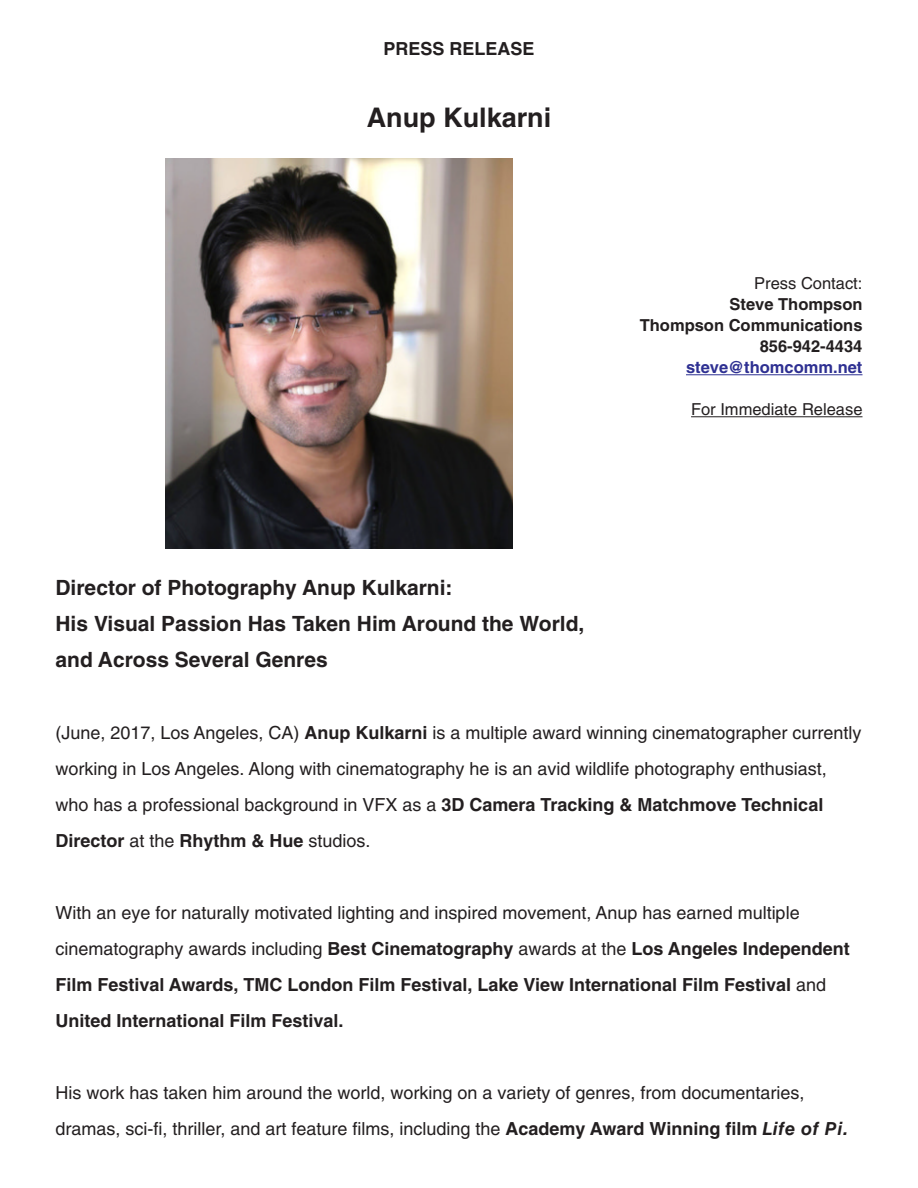
<style>
.page{position:relative;width:918px;height:1188px;background:#fff}
.page>*{position:absolute;margin:0;border:0;box-sizing:border-box;transform-origin:0 0}
.t1{font:700 27px "Helvetica";color:#231f20}
.t2{font:700 21px/36px "Helvetica";color:#231f20}
.t3{font:18px/36px "Helvetica";color:#231f20}
.t4{font:700 18px/36px "Helvetica";color:#231f20}
.t5{font:700 16.5px/21px "Helvetica";color:#231f20;text-align:right}
.t6{font:16.5px "Helvetica";color:#231f20}
.t7{font:700 16.5px "Helvetica";color:#2e3092}
.s1{font-weight:700}
.s2{font-weight:400}
.s3{font-family:"Helvetica LT Std";font-weight:700;font-style:italic}
</style>
<div class="page">
<hr style="left:686px;top:374px;width:176px;height:1px;background:#2e3092">
<hr style="left:691px;top:416px;width:171px;height:1px;background:#231f20">
<img style="left:166px;top:158px;width:347px;height:391px">
<p class="t4" style="left:383px;top:33px;width:153px">PRESS RELEASE</p>
<h1 class="t1" style="left:367px;top:108px;width:186px">Anup Kulkarni</h1>
<p class="t6" style="left:754px;top:277px;width:110px">Press Contact:</p>
<p class="t5" style="left:640px;top:295px;width:224px">Steve Thompson<br>Thompson Communications<br>856-942-4434</p>
<p class="t7" style="left:686px;top:361px;width:178px">steve@thomcomm.net</p>
<p class="t6" style="left:691px;top:403px;width:173px">For Immediate Release</p>
<p class="t2" style="left:56px;top:572px;width:530px">Director of Photography Anup Kulkarni:<br>His Visual Passion Has Taken Him Around the World, and Across Several Genres</p>
<p class="t3" style="left:56px;top:717px;width:808px">(June, 2017, Los Angeles, CA) <span class="s1">Anup Kulkarni</span> is a multiple award winning cinematographer currently working in Los Angeles. Along with cinematography he is an avid wildlife photography enthusiast, who has a professional background in VFX as a <span class="s1">3D Camera Tracking &amp; Matchmove Technical Director</span> at the <span class="s1">Rhythm &amp; Hue</span> studios.</p>
<p class="t4" style="left:56px;top:897px;width:796px"><span class="s2">With an eye for naturally motivated lighting and inspired movement, Anup has earned multiple cinematography awards including</span> Best Cinematography <span class="s2">awards at the</span> Los Angeles Independent Film Festival Awards, TMC London Film Festival, Lake View International Film Festival <span class="s2">and </span>United International Film Festival.</p>
<p class="t3" style="left:56px;top:1077px;width:794px">His work has taken him around the world, working on a variety of genres, from documentaries, dramas, sci-fi, thriller, and art feature films, including the <span class="s1">Academy Award Winning film</span> <span class="s3">Life of Pi.</span></p>
</div>
